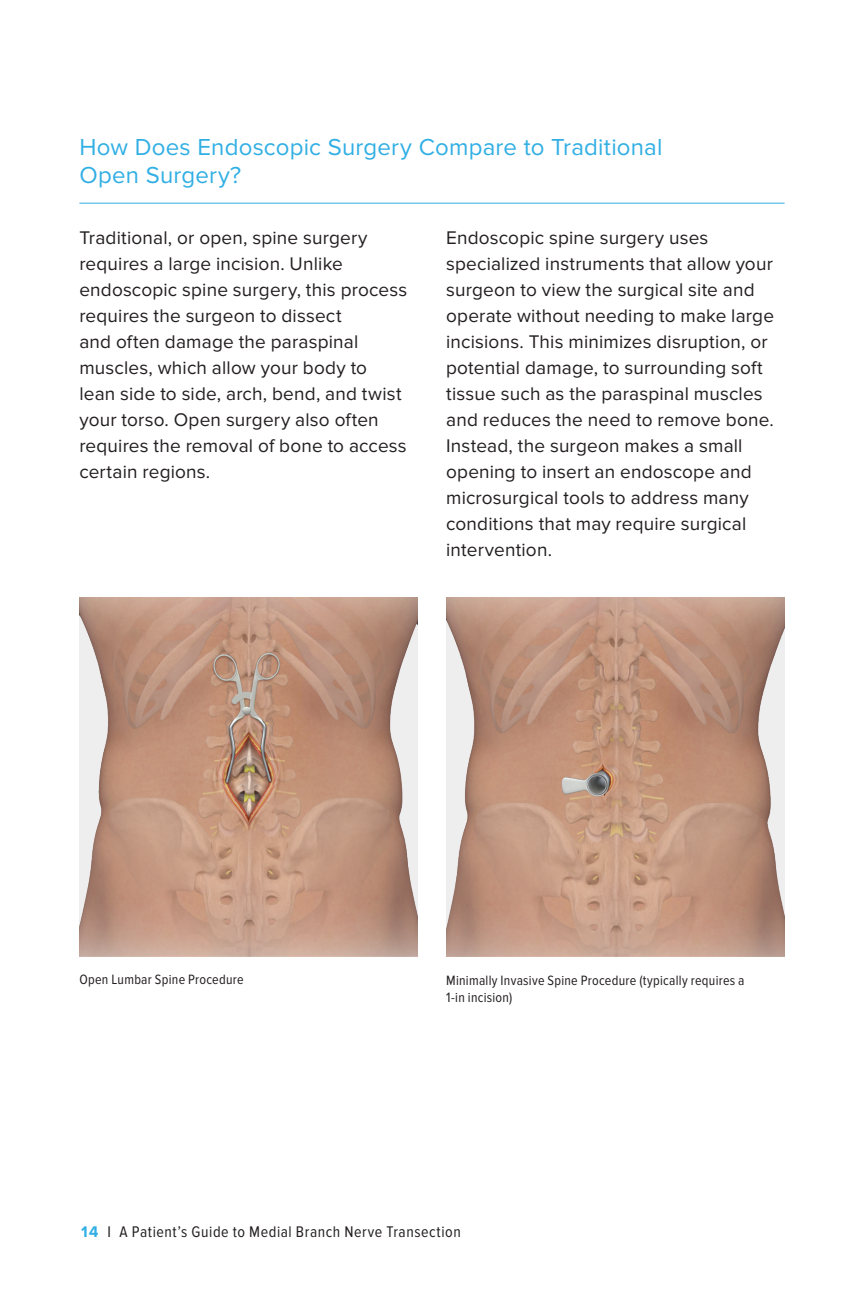
<style>
.page{position:relative;width:864px;height:1296px;background:#fff}
.page>*{position:absolute;margin:0;border:0;box-sizing:border-box;transform-origin:0 0}
.t1{font:24px/28px "Proxima Nova";letter-spacing:.01em;color:#31afe4}
.t2{font:19px/26px "Proxima Nova";letter-spacing:.01em;color:#231f20}
.t3{font:16px "Proxima Nova Cond";letter-spacing:.035em;color:#231f20}
.t4{font:14px/16.8px "Proxima Nova Cond";letter-spacing:.02em;color:#231f20}
.s1{font-family:"Proxima Nova";font-weight:700;color:#31afe4}
</style>
<div class="page">
<hr style="left:79px;top:203px;width:706px;height:1px;background:#31afe4">
<img style="left:79px;top:597px;width:339px;height:359px">
<img style="left:446px;top:597px;width:339px;height:359px">
<p class="t1" style="left:79px;top:133px;width:585px">How Does Endoscopic Surgery Compare to Traditional<br>Open Surgery?</p>
<p class="t2" style="left:79px;top:225px;width:329px">Traditional, or open, spine surgery requires a large incision. Unlike endoscopic spine surgery, this process requires the surgeon to dissect<br>and often damage the paraspinal muscles, which allow your body to lean side to side, arch, bend, and twist your torso. Open surgery also often requires the removal of bone to access certain regions.</p>
<p class="t2" style="left:446px;top:225px;width:329px">Endoscopic spine surgery uses specialized instruments that allow your surgeon to view the surgical site and operate without needing to make large incisions. This minimizes disruption, or potential damage, to surrounding soft tissue such as the paraspinal muscles and reduces the need to remove bone.<br>Instead, the surgeon makes a small opening to insert an endoscope and microsurgical tools to address many conditions that may require surgical intervention.</p>
<p class="t4" style="left:79px;top:972px;width:166px">Open Lumbar Spine Procedure</p>
<p class="t4" style="left:446px;top:972px;width:300px">Minimally Invasive Spine Procedure (typically requires a<br>1-in incision)</p>
<p class="t3" style="left:79px;top:1222px;width:383px"><span class="s1">14</span> I A Patient’s Guide to Medial Branch Nerve Transection</p>
</div>
